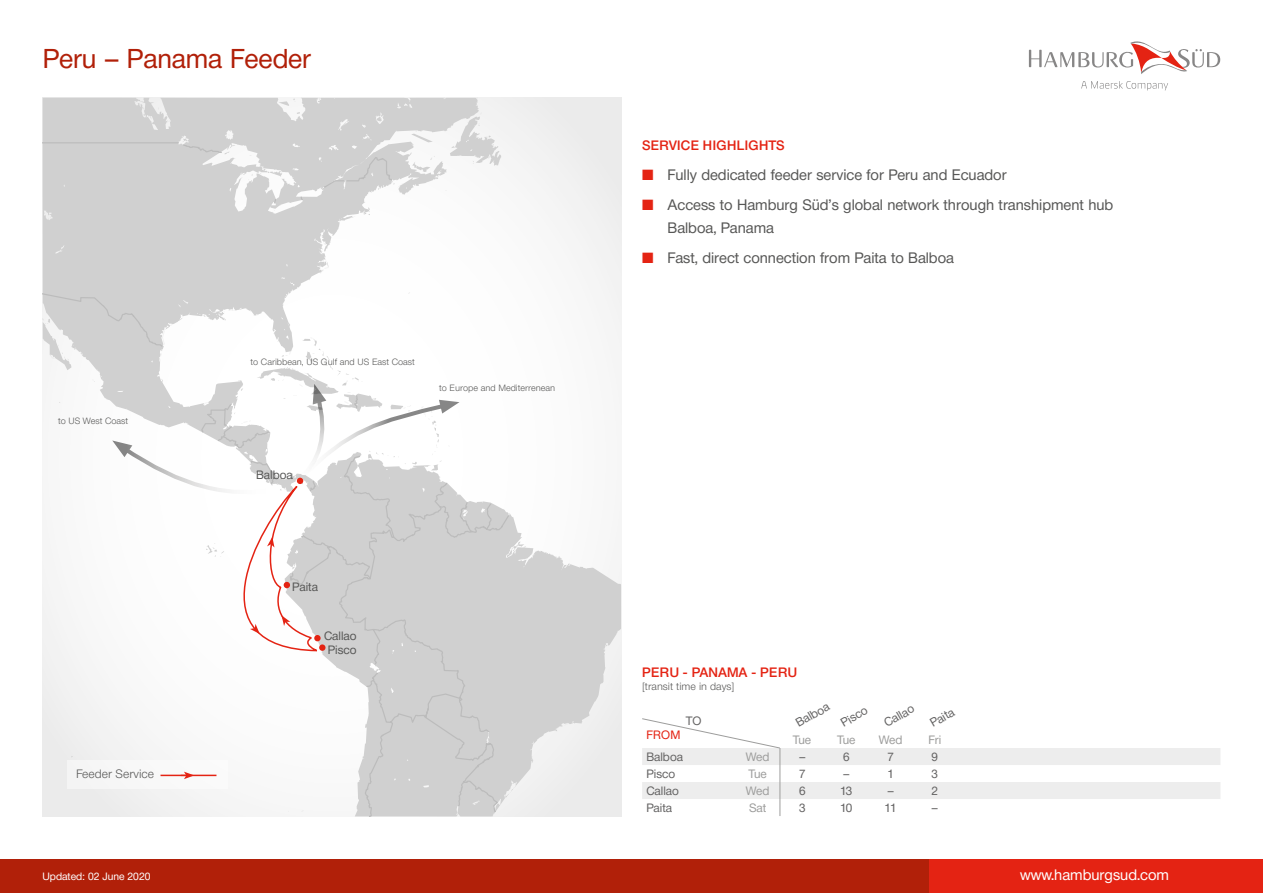
<style>
.page{position:relative;width:1263px;height:893px;background:#fff}
.page>*{position:absolute;margin:0;border:0;box-sizing:border-box;transform-origin:0 0}
.t1{font:27px "Neue Helvetica BQ";letter-spacing:-.005em;color:#b12009}
.t2{font:15px/22.5px "Neue Helvetica BQ";color:#575756}
.t3{font:15px "Neue Helvetica BQ";color:#fff}
.t4{font:500 13.5px "Neue Helvetica BQ";letter-spacing:.02em;color:#e42313}
.t5{font:12px "Neue Helvetica BQ";color:#646363}
.t6{font:12px "Neue Helvetica BQ";color:#9d9d9c}
.t7{font:12px "Neue Helvetica BQ";color:#575756}
.t8{font:300 12px "Neue Helvetica BQ";color:#575756}
.t9{font:12px "Neue Helvetica BQ";color:#e42313}
.t10{font:300 10.5px "Neue Helvetica BQ";color:#575756}
.t11{font:10.5px "Neue Helvetica BQ";color:#fff}
.t12{font:300 9px "Neue Helvetica BQ";color:#575756}
.s1{color:#e42313}
</style>
<div class="page">
<svg style="left:1029px;top:41px;width:191px;height:33px"></svg>
<svg style="left:1081px;top:81px;width:87px;height:9px"></svg>
<div style="left:0;top:859px;width:929px;height:34px;background:#b12009"></div>
<div style="left:929px;top:859px;width:334px;height:34px;background:#e42313"></div>
<hr style="left:1262px;top:859px;width:1px;height:34px;background:#b12009">
<svg style="left:43px;top:565px;width:246px;height:251px"></svg>
<svg style="left:301px;top:652px;width:78px;height:164px"></svg>
<svg style="left:379px;top:494px;width:242px;height:322px"></svg>
<svg style="left:43px;top:98px;width:578px;height:305px"></svg>
<div style="left:67px;top:761px;width:161px;height:28px;background:#f8f8f8"></div>
<hr style="left:161px;top:775px;width:55px;height:1px;background:#e42313">
<svg style="left:181px;top:772px;width:13px;height:7px"></svg>
<svg style="left:112px;top:310px;width:347px;height:342px"></svg>
<svg style="left:642px;top:718px;width:578px;height:98px"></svg>
<h1 class="t1" style="left:43px;top:42px;width:270px">Peru – Panama Feeder</h1>
<p class="t12" style="left:58px;top:415px;width:72px">to US West Coast</p>
<p class="t8" style="left:76px;top:767px;width:80px">Feeder Service</p>
<p class="t11" style="left:43px;top:870px;width:109px">Updated: 02 June 2020</p>
<p class="t12" style="left:251px;top:356px;width:166px">to Caribbean, US Gulf and US East Coast</p>
<p class="t12" style="left:439px;top:382px;width:118px">to Europe and Mediterrenean</p>
<p class="t7" style="left:256px;top:468px;width:38px">Balboa</p>
<p class="t7" style="left:292px;top:580px;width:27px">Paita</p>
<p class="t7" style="left:324px;top:628px;width:34px">Callao</p>
<p class="t7" style="left:328px;top:642px;width:30px">Pisco</p>
<p class="t4" style="left:642px;top:137px;width:144px">SERVICE HIGHLIGHTS</p>
<p class="t2" style="left:642px;top:163px;width:366px"><span class="s1">■</span> Fully dedicated feeder service for Peru and Ecuador</p>
<p class="t2" style="left:668px;top:193px;width:447px;text-indent:-26px"><span class="s1">■</span> Access to Hamburg Süd’s global network through transhipment hub<br>Balboa, Panama</p>
<p class="t2" style="left:642px;top:246px;width:313px"><span class="s1">■</span> Fast, direct connection from Paita to Balboa</p>
<p class="t4" style="left:642px;top:664px;width:157px">PERU - PANAMA - PERU</p>
<p class="t10" style="left:642px;top:680px;width:94px">[transit time in days]</p>
<p class="t5" style="left:686px;top:713px;width:17px">TO</p>
<p class="t9" style="left:646px;top:728px;width:36px">FROM</p>
<p class="t5" style="left:793px;top:717px;width:38px;rotate:-30deg">Balboa</p>
<p class="t5" style="left:838px;top:717px;width:30px;rotate:-30deg">Pisco</p>
<p class="t5" style="left:881px;top:717px;width:34px;rotate:-30deg">Callao</p>
<p class="t5" style="left:927px;top:717px;width:27px;rotate:-30deg">Paita</p>
<p class="t6" style="left:793px;top:732px;width:20px">Tue</p>
<p class="t6" style="left:837px;top:732px;width:20px">Tue</p>
<p class="t6" style="left:879px;top:732px;width:25px">Wed</p>
<p class="t6" style="left:928px;top:732px;width:14px">Fri</p>
<p class="t5" style="left:646px;top:749px;width:38px">Balboa</p>
<p class="t6" style="left:746px;top:749px;width:25px">Wed</p>
<p class="t5" style="left:799px;top:749px;width:8px">–</p>
<p class="t5" style="left:843px;top:749px;width:8px">6</p>
<p class="t5" style="left:887px;top:749px;width:8px">7</p>
<p class="t5" style="left:932px;top:749px;width:8px">9</p>
<p class="t5" style="left:646px;top:766px;width:30px">Pisco</p>
<p class="t6" style="left:748px;top:766px;width:20px">Tue</p>
<p class="t5" style="left:799px;top:766px;width:8px">7</p>
<p class="t5" style="left:843px;top:766px;width:8px">–</p>
<p class="t5" style="left:887px;top:766px;width:8px">1</p>
<p class="t5" style="left:932px;top:766px;width:8px">3</p>
<p class="t5" style="left:646px;top:783px;width:34px">Callao</p>
<p class="t6" style="left:746px;top:783px;width:25px">Wed</p>
<p class="t5" style="left:799px;top:783px;width:8px">6</p>
<p class="t5" style="left:840px;top:783px;width:14px">13</p>
<p class="t5" style="left:887px;top:783px;width:8px">–</p>
<p class="t5" style="left:932px;top:783px;width:8px">2</p>
<p class="t5" style="left:646px;top:800px;width:27px">Paita</p>
<p class="t6" style="left:749px;top:800px;width:19px">Sat</p>
<p class="t5" style="left:799px;top:800px;width:8px">3</p>
<p class="t5" style="left:840px;top:800px;width:14px">10</p>
<p class="t5" style="left:884px;top:800px;width:14px">11</p>
<p class="t5" style="left:931px;top:800px;width:8px">–</p>
<p class="t3" style="left:1020px;top:865px;width:150px">www.hamburgsud.com</p>
</div>
